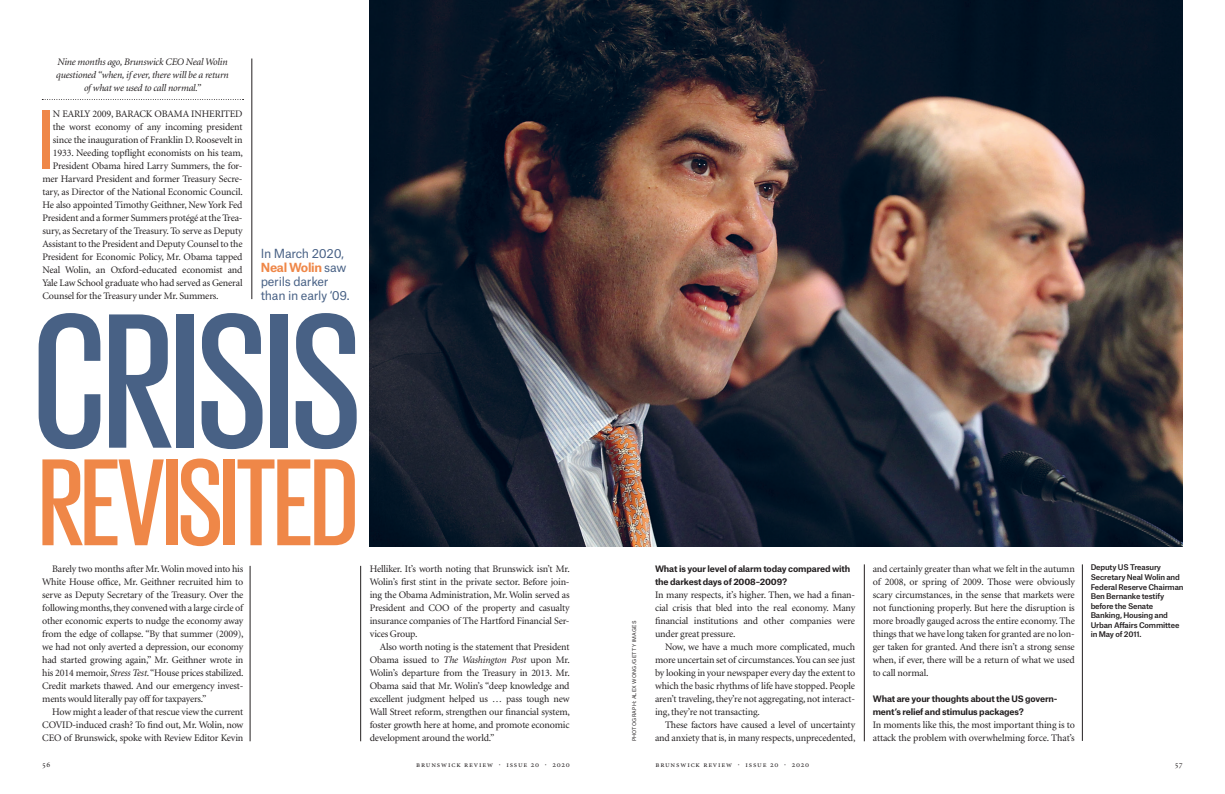
<style>
.page{position:relative;width:1225px;height:794px;background:#fff}
.page>*{position:absolute;margin:0;border:0;box-sizing:border-box;transform-origin:0 0}
.t1{font:500 196.5px "Giorgio Sans";letter-spacing:-.005em;color:#486185}
.t2{font:500 126.5px "Giorgio Sans";letter-spacing:-.02em;color:#ef8748}
.BR_Minion_Body_first{font:500 86.7px "Giorgio Sans";color:#ef8748}
.BR_Atlas_Grotesk_Pul{font:12px/14px "Atlas Grotesk";letter-spacing:-.02em;color:#486185}
.BR_Minion_BodyText_J{font:10px/13px "Minion";letter-spacing:-.015em;color:#231f20;text-align:justify}
.BR_Minion_Body_first-2{font:10px "Minion";letter-spacing:-.015em;color:#231f20}
.BR_Minion_Body__no_i{font:10px/13px "Minion";letter-spacing:-.015em;color:#231f20;text-align:justify}
.BR_Minion_Body_first-3{font:italic 10px/13px "Minion";letter-spacing:-.015em;color:#231f20;text-align:center}
.BR_Atlas_heading_01{font:700 8.5px/13px "Atlas Grotesk";letter-spacing:-.015em;color:#231f20}
.t3{font:8px "Minion Regular SC";letter-spacing:.105em;color:#231f20}
.BR_Giorgio_bio_Conti{font:500 7.5px/9.5px "Atlas Grotesk";letter-spacing:-.02em;color:#231f20}
.BR_Atlas_Grotesk_GUT{font:5px "Atlas Grotesk";letter-spacing:.045em;color:#231f20}
.s1{font-weight:700;color:#ef8748}
.s2{font-style:italic}
</style>
<div class="page">
<img style="left:370px;top:0;width:812px;height:546px">
<hr style="left:250px;top:566px;width:1px;height:175px;background:#231f20">
<hr style="left:360px;top:566px;width:1px;height:175px;background:#231f20">
<hr style="left:252px;top:58px;width:1px;height:241px;background:#231f20">
<hr style="left:864px;top:564px;width:1px;height:177px;background:#231f20">
<hr style="left:1082px;top:564px;width:1px;height:177px;background:#231f20">
<svg style="left:42px;top:99px;width:201px;height:1px"></svg>
<p class="BR_Minion_Body_first-3" style="left:56px;top:56px;width:174px">Nine months ago, Brunswick CEO Neal Wolin questioned “when, if ever, there will be a return of what we used to call normal.”</p>
<p class="BR_Minion_Body_first" style="left:40px;top:97px;width:14px">I</p>
<p class="BR_Minion_Body_first-2" style="left:53px;top:109px;width:191px">N EARLY 2009, BARACK OBAMA INHERITED</p>
<p class="BR_Minion_Body_first-2" style="left:53px;top:122px;width:191px">the worst economy of any incoming president</p>
<p class="BR_Minion_Body_first-2" style="left:53px;top:135px;width:191px">since the inauguration of Franklin D. Roosevelt in</p>
<p class="BR_Minion_Body_first-2" style="left:53px;top:148px;width:191px">1933. Needing topflight economists on his team,</p>
<p class="BR_Minion_Body_first-2" style="left:53px;top:161px;width:191px">President Obama hired Larry Summers, the for-</p>
<p class="BR_Minion_Body_first-2" style="left:42px;top:174px;width:202px">mer Harvard President and former Treasury Secre-</p>
<p class="BR_Minion_Body_first-2" style="left:42px;top:187px;width:202px">tary, as Director of the National Economic Council.</p>
<p class="BR_Minion_Body_first-2" style="left:42px;top:200px;width:202px">He also appointed Timothy Geithner, New York Fed</p>
<p class="BR_Minion_Body_first-2" style="left:42px;top:213px;width:202px">President and a former Summers protégé at the Trea-</p>
<p class="BR_Minion_Body_first-2" style="left:42px;top:226px;width:202px">sury, as Secretary of the Treasury. To serve as Deputy</p>
<p class="BR_Minion_Body_first-2" style="left:42px;top:239px;width:202px">Assistant to the President and Deputy Counsel to the</p>
<p class="BR_Minion_Body_first-2" style="left:42px;top:252px;width:202px">President for Economic Policy, Mr. Obama tapped</p>
<p class="BR_Minion_Body_first-2" style="left:42px;top:265px;width:202px">Neal Wolin, an Oxford-educated economist and</p>
<p class="BR_Minion_Body_first-2" style="left:42px;top:278px;width:202px">Yale Law School graduate who had served as General</p>
<p class="BR_Minion_Body_first-2" style="left:42px;top:291px;width:178px">Counsel for the Treasury under Mr. Summers.</p>
<p class="t1" style="left:34px;top:284px;width:329px">CRISIS</p>
<p class="BR_Atlas_Grotesk_Pul" style="left:261px;top:245px;width:90px">In March 2020,<br><span class="s1">Neal Wolin</span> saw perils darker than in early ‘09.</p>
<p class="t2" style="left:39px;top:440px;width:321px">REVISITED</p>
<p class="BR_Minion_BodyText_J" style="left:42px;top:563px;width:203px;text-indent:10px">Barely two months after Mr. Wolin moved into his White House office, Mr. Geithner recruited him to serve as Deputy Secretary of the Treasury. Over the following months, they convened with a large circle of other economic experts to nudge the economy away from the edge of collapse. “By that summer (2009), we had not only averted a depression, our economy had started growing again,” Mr. Geithner wrote in his 2014 memoir, <span class="s2">Stress Test</span>. “House prices stabilized.<br>Credit markets thawed. And our emergency invest&shy;ments would literally pay off for taxpayers.”</p>
<p class="BR_Minion_BodyText_J" style="left:42px;top:706px;width:203px;text-indent:10px">How might a leader of that rescue view the current COVID-induced crash? To find out, Mr. Wolin, now CEO of Brunswick, spoke with Review Editor Kevin</p>
<p class="BR_Minion_BodyText_J" style="left:370px;top:563px;width:202px">Helliker. It’s worth noting that Brunswick isn’t Mr.<br>Wolin’s first stint in the private sector. Before join&shy;ing the Obama Administration, Mr. Wolin served as President and COO of the property and casualty insurance companies of The Hartford Financial Ser&shy;vices Group.</p>
<p class="BR_Minion_BodyText_J" style="left:370px;top:641px;width:202px;text-indent:10px">Also worth noting is the statement that President Obama issued to <span class="s2">The Washington Post</span> upon Mr.<br>Wolin’s departure from the Treasury in 2013. Mr.<br>Obama said that Mr. Wolin’s “deep knowledge and excellent judgment helped us … pass tough new Wall Street reform, strengthen our financial system, foster growth here at home, and promote economic development around the world.”</p>
<p class="BR_Atlas_Grotesk_GUT" style="left:630px;top:741px;width:122px;rotate:-90deg">PHOTOGRAPH: ALEX WONG/GETTY IMAGES</p>
<p class="BR_Atlas_heading_01" style="left:655px;top:561px;width:197px">What is your level of alarm today compared with the darkest days of 2008–2009?</p>
<p class="BR_Minion_Body__no_i" style="left:655px;top:589px;width:202px">In many respects, it’s higher. Then, we had a finan&shy;cial crisis that bled into the real economy. Many financial institutions and other companies were under great pressure.</p>
<p class="BR_Minion_BodyText_J" style="left:655px;top:641px;width:202px;text-indent:10px">Now, we have a much more complicated, much more uncertain set of circumstances. You can see just by looking in your newspaper every day the extent to which the basic rhythms of life have stopped. People aren’t traveling, they’re not aggregating, not interact&shy;ing, they’re not transacting.</p>
<p class="BR_Minion_BodyText_J" style="left:655px;top:719px;width:202px;text-align:right">These factors have caused a level of uncertainty and anxiety that is, in many respects, unprecedented,</p>
<p class="BR_Minion_BodyText_J" style="left:872px;top:563px;width:204px">and certainly greater than what we felt in the autumn of 2008, or spring of 2009. Those were obviously scary circumstances, in the sense that markets were not functioning properly. But here the disruption is more broadly gauged across the entire economy. The things that we have long taken for granted are no lon&shy;ger taken for granted. And there isn’t a strong sense when, if ever, there will be a return of what we used to call normal.</p>
<p class="BR_Atlas_heading_01" style="left:872px;top:691px;width:186px">What are your thoughts about the US govern&shy;ment’s relief and stimulus packages?</p>
<p class="BR_Minion_Body__no_i" style="left:872px;top:719px;width:204px">In moments like this, the most important thing is to attack the problem with overwhelming force. That’s</p>
<p class="BR_Giorgio_bio_Conti" style="left:1090px;top:562px;width:94px">Deputy US Treasury<br>Secretary Neal Wolin and<br>Federal Reserve Chairman<br>Ben Bernanke testify before the Senate<br>Banking, Housing and<br>Urban Affairs Committee in May of 2011.</p>
<p class="t3" style="left:43px;top:761px;width:9px">56</p>
<p class="t3" style="left:416px;top:761px;width:155px">brunswick review · issue 20 · 2020</p>
<p class="t3" style="left:655px;top:761px;width:155px">brunswick review · issue 20 · 2020</p>
<p class="t3" style="left:1175px;top:761px;width:9px">57</p>
</div>
